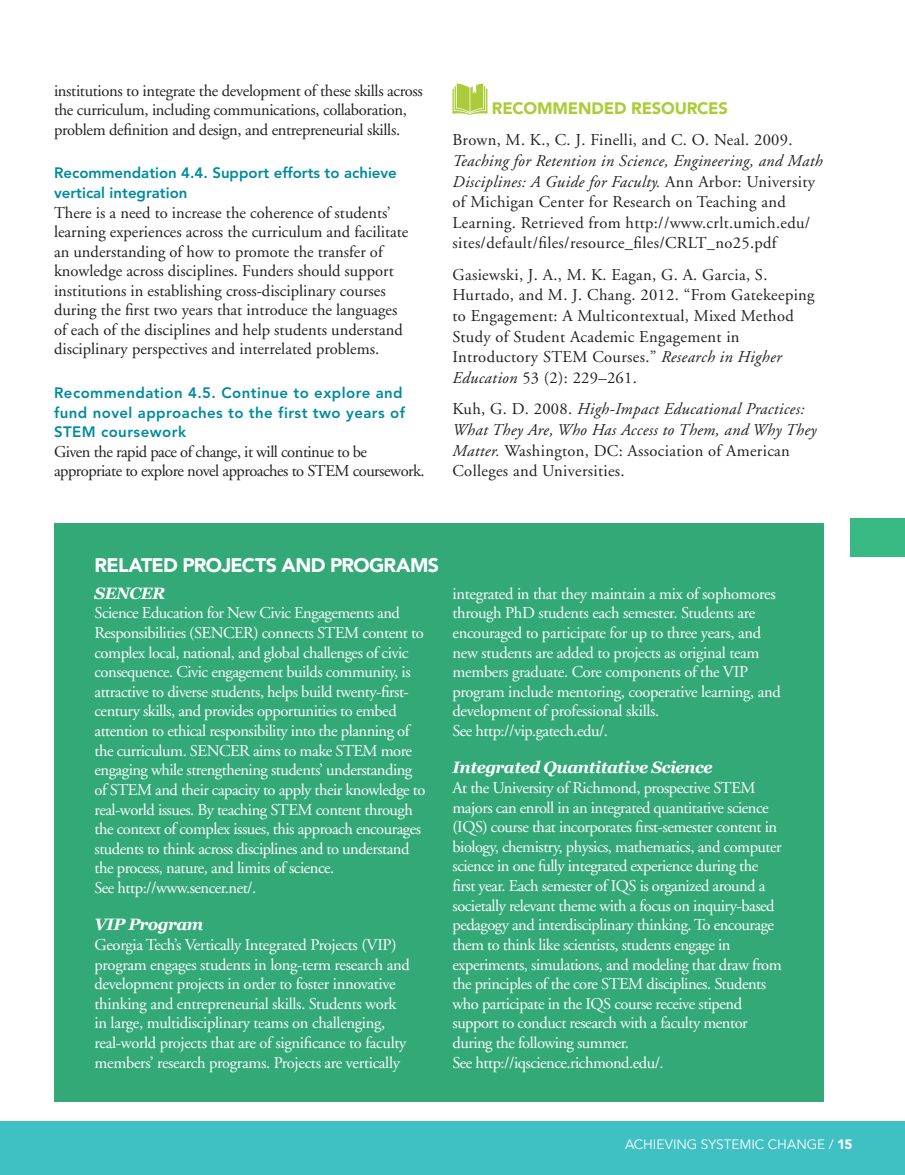
<style>
.page{position:relative;width:905px;height:1175px;background:#fff}
.page>*{position:absolute;margin:0;border:0;box-sizing:border-box;transform-origin:0 0}
.Callout_H{font:900 19.5px "Avenir";letter-spacing:-.03em;color:#fff}
.T{font:16.5px/19.6px "Adobe Garamond";letter-spacing:-.03em;color:#fff}
.T-2{font:16.5px/20.5px "Adobe Garamond";letter-spacing:.02em;color:#231f20}
.T-3{font:16.5px/19.5px "Adobe Garamond";color:#231f20}
.T-4{font:16.5px/19.5px "Adobe Garamond";letter-spacing:-.02em;color:#231f20}
.T-5{font:italic 16.5px/20.5px "Adobe Garamond";letter-spacing:.02em;color:#231f20}
.T-6{font:16.5px/19.5px "Adobe Garamond";letter-spacing:-.03em;color:#231f20}
.Sidebar_2_1st{font:italic 700 16.5px "Georgia";letter-spacing:-.03em;color:#fff}
.T-7{font:900 16.5px "Avenir";letter-spacing:-.01em;color:#abcc38}
.Reccomendation{font:800 15px/19.5px "Avenir";letter-spacing:.03em;color:#008a9e}
.Reccomendation-2{font:800 15px/19.5px "Avenir";color:#008a9e}
.t1{font:13.5px "Avenir";letter-spacing:-.005em;color:#fff}
.s1{font-style:italic}
.s2{font-style:normal}
.s3{font-weight:900}
</style>
<div class="page">
<div style="left:0;top:1120px;width:904px;height:54px;background:#3fc0c3"></div>
<svg style="left:452px;top:83px;width:35px;height:32px"></svg>
<div style="left:54px;top:524px;width:770px;height:577px;background:#33a978"></div>
<div style="left:850px;top:518px;width:54px;height:39px;background:#38b983"></div>
<p class="T-4" style="left:54px;top:81px;width:370px">institutions to integrate the development of these skills across the curriculum, including communications, collaboration, problem definition and design, and entrepreneurial skills.</p>
<p class="Reccomendation-2" style="left:54px;top:163px;width:344px">Recommendation 4.4. Support efforts to achieve vertical integration</p>
<p class="T-3" style="left:54px;top:203px;width:356px">There is a need to increase the coherence of students’ learning experiences across the curriculum and facilitate an understanding of how to promote the transfer of knowledge across disciplines. Funders should support institutions in establishing cross-disciplinary courses during the first two years that introduce the languages of each of the disciplines and help students understand disciplinary perspectives and interrelated problems.</p>
<p class="Reccomendation" style="left:54px;top:383px;width:352px">Recommendation 4.5. Continue to explore and fund novel approaches to the first two years of<br>STEM coursework</p>
<p class="T-6" style="left:54px;top:442px;width:372px">Given the rapid pace of change, it will continue to be appropriate to explore novel approaches to STEM coursework.</p>
<p class="T-7" style="left:492px;top:98px;width:237px">RECOMMENDED RESOURCES</p>
<p class="T-2" style="left:452px;top:130px;width:372px">Brown, M. K., C. J. Finelli, and C. O. Neal. 2009.<br><span class="s1">Teaching for Retention in Science, Engineering, and Math Disciplines: A Guide for Faculty.</span> Ann Arbor: University of Michigan Center for Research on Teaching and Learning. Retrieved from http://www.crlt.umich.edu/ sites/default/files/resource_files/CRLT_no25.pdf</p>
<p class="T-2" style="left:452px;top:265px;width:363px">Gasiewski, J. A., M. K. Eagan, G. A. Garcia, S.<br>Hurtado, and M. J. Chang. 2012. “From Gatekeeping to Engagement: A Multicontextual, Mixed Method Study of Student Academic Engagement in Introductory STEM Courses.” <span class="s1">Research in Higher Education</span> 53 (2): 229–261.</p>
<p class="T-5" style="left:452px;top:399px;width:365px"><span class="s2">Kuh, G. D. 2008.</span> High-Impact Educational Practices:<br>What They Are, Who Has Access to Them, and Why They Matter. <span class="s2">Washington, DC: Association of American Colleges and Universities.</span></p>
<p class="Callout_H" style="left:94px;top:554px;width:346px">RELATED PROJECTS AND PROGRAMS</p>
<p class="Sidebar_2_1st" style="left:94px;top:583px;width:72px">SENCER</p>
<p class="T" style="left:94px;top:603px;width:332px">Science Education for New Civic Engagements and Responsibilities (SENCER) connects STEM content to complex local, national, and global challenges of civic consequence. Civic engagement builds community, is attractive to diverse students, helps build twenty-first&shy;century skills, and provides opportunities to embed attention to ethical responsibility into the planning of the curriculum. SENCER aims to make STEM more engaging while strengthening students’ understanding of STEM and their capacity to apply their knowledge to real-world issues. By teaching STEM content through the context of complex issues, this approach encourages students to think across disciplines and to understand the process, nature, and limits of science.<br>See http://www.sencer.net/.</p>
<p class="Sidebar_2_1st" style="left:94px;top:915px;width:110px">VIP Program</p>
<p class="T" style="left:94px;top:935px;width:317px">Georgia Tech’s Vertically Integrated Projects (VIP) program engages students in long-term research and development projects in order to foster innovative thinking and entrepreneurial skills. Students work in large, multidisciplinary teams on challenging, real-world projects that are of significance to faculty members’ research programs. Projects are vertically</p>
<p class="T" style="left:452px;top:584px;width:330px">integrated in that they maintain a mix of sophomores through PhD students each semester. Students are encouraged to participate for up to three years, and new students are added to projects as original team members graduate. Core components of the VIP program include mentoring, cooperative learning, and development of professional skills.<br>See http://vip.gatech.edu/.</p>
<p class="Sidebar_2_1st" style="left:452px;top:758px;width:262px">Integrated Quantitative Science</p>
<p class="T" style="left:452px;top:778px;width:331px">At the University of Richmond, prospective STEM majors can enroll in an integrated quantitative science (IQS) course that incorporates first-semester content in biology, chemistry, physics, mathematics, and computer science in one fully integrated experience during the first year. Each semester of IQS is organized around a societally relevant theme with a focus on inquiry-based pedagogy and interdisciplinary thinking. To encourage them to think like scientists, students engage in experiments, simulations, and modeling that draw from the principles of the core STEM disciplines. Students who participate in the IQS course receive stipend support to conduct research with a faculty mentor during the following summer.<br>See http://iqscience.richmond.edu/.</p>
<p class="t1" style="left:625px;top:1136px;width:229px">ACHIEVING SYSTEMIC CHANGE / <span class="s3">15</span></p>
</div>
